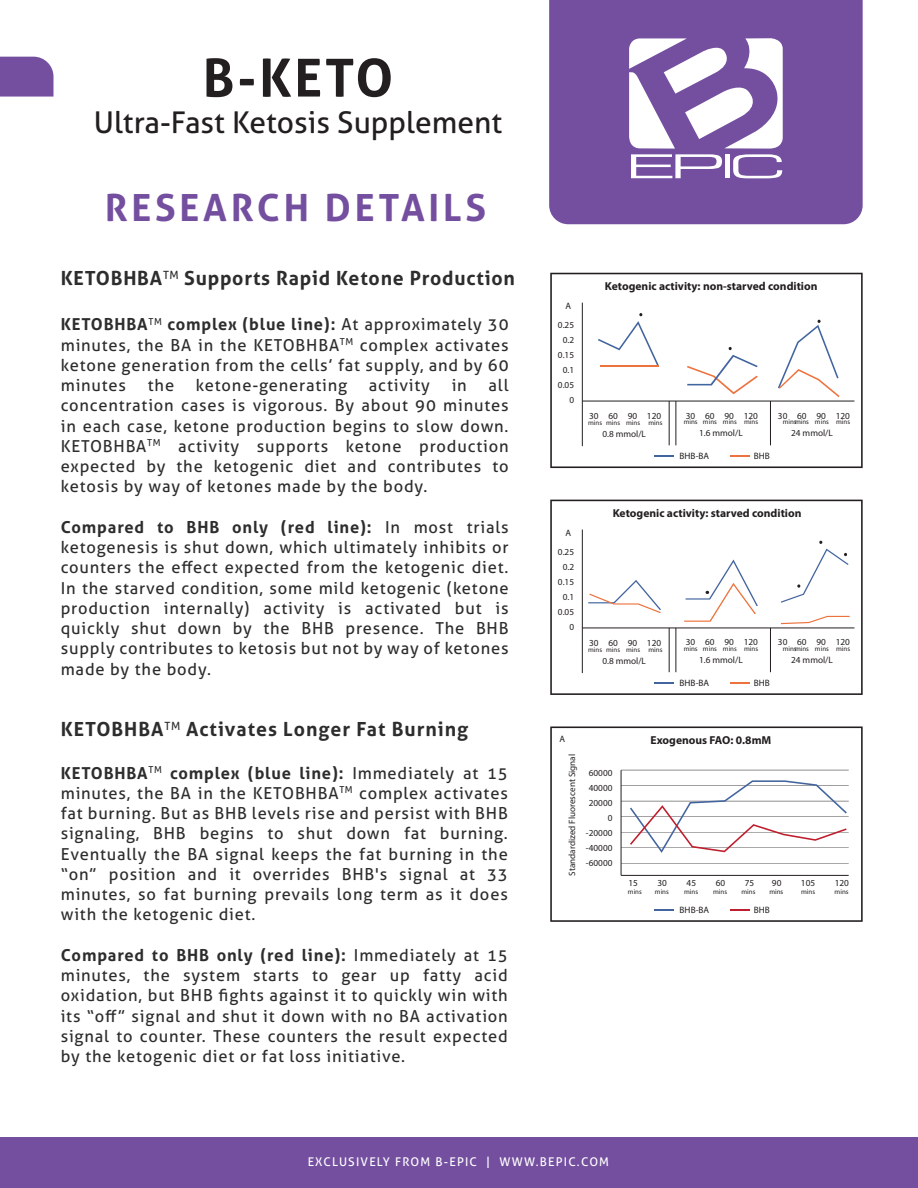
<style>
.page{position:relative;width:918px;height:1188px;background:#fff}
.page>*{position:absolute;margin:0;border:0;box-sizing:border-box;transform-origin:0 0}
.t1{font:700 52.5px "Aller";color:#231f20}
.t2{font:700 37.5px "Aller";letter-spacing:.1em;color:#744fa0}
.t3{font:30px "Aller";color:#231f20}
.t4{font:700 19.5px "Aller";letter-spacing:.04em;color:#2d2d2d}
.t5{font:16.5px/20.2px "Aller";letter-spacing:.05em;color:#2d2d2d;text-align:justify}
.t6{font:12px "Aller";letter-spacing:.1em;color:#fff}
.t7{font:700 11.55px "Myriad Pro";color:#231f20}
.t8{font:9.3px/15px "Myriad Pro";color:#231f20;text-align:right}
.t9{font:9.15px "Myriad Pro";color:#231f20}
.t10{font:6.9px "Myriad Pro";color:#231f20}
.s1{font-weight:700}
</style>
<div class="page">
<div style="left:549px;top:0;width:314px;height:224px;background:#744fa0"></div>
<div style="left:0;top:1137px;width:918px;height:51px;background:#744fa0"></div>
<div style="left:0;top:57px;width:53px;height:40px;background:#744fa0"></div>
<svg style="left:629px;top:38px;width:154px;height:140px"></svg>
<svg style="left:550px;top:273px;width:313px;height:195px"></svg>
<hr style="left:582px;top:303px;width:1px;height:143px;background:#231f20">
<hr style="left:582px;top:401px;width:272px;height:1px;background:#231f20">
<hr style="left:669px;top:401px;width:1px;height:44px;background:#231f20">
<hr style="left:676px;top:401px;width:1px;height:44px;background:#231f20">
<hr style="left:770px;top:401px;width:1px;height:44px;background:#231f20">
<svg style="left:654px;top:456px;width:19px;height:1px"></svg>
<svg style="left:730px;top:456px;width:20px;height:1px"></svg>
<svg style="left:550px;top:500px;width:313px;height:195px"></svg>
<hr style="left:582px;top:530px;width:1px;height:143px;background:#231f20">
<hr style="left:582px;top:628px;width:272px;height:1px;background:#231f20">
<hr style="left:669px;top:628px;width:1px;height:44px;background:#231f20">
<hr style="left:676px;top:628px;width:1px;height:44px;background:#231f20">
<hr style="left:770px;top:628px;width:1px;height:44px;background:#231f20">
<svg style="left:654px;top:682px;width:19px;height:2px"></svg>
<hr style="left:730px;top:682px;width:20px;height:2px;background:#ed733e">
<svg style="left:781px;top:541px;width:68px;height:62px"></svg>
<svg style="left:781px;top:616px;width:69px;height:8px"></svg>
<svg style="left:684px;top:560px;width:74px;height:62px"></svg>
<svg style="left:588px;top:580px;width:73px;height:33px"></svg>
<svg style="left:550px;top:727px;width:313px;height:195px"></svg>
<svg style="left:654px;top:909px;width:19px;height:1px"></svg>
<svg style="left:730px;top:909px;width:20px;height:1px"></svg>
<hr style="left:621px;top:770px;width:1px;height:105px;background:#231f20">
<hr style="left:621px;top:875px;width:228px;height:1px;background:#231f20">
<hr style="left:621px;top:863px;width:228px;height:1px;background:#231f20">
<hr style="left:621px;top:848px;width:228px;height:1px;background:#231f20">
<hr style="left:621px;top:832px;width:228px;height:1px;background:#231f20">
<hr style="left:621px;top:817px;width:228px;height:1px;background:#231f20">
<hr style="left:621px;top:801px;width:228px;height:1px;background:#231f20">
<hr style="left:621px;top:785px;width:228px;height:1px;background:#231f20">
<hr style="left:621px;top:770px;width:228px;height:1px;background:#231f20">
<svg style="left:630px;top:780px;width:217px;height:73px"></svg>
<h1 class="t1" style="left:203px;top:46px;width:192px">B-KETO</h1>
<h3 class="t3" style="left:94px;top:104px;width:410px">Ultra-Fast Ketosis Supplement</h3>
<h2 class="t2" style="left:105px;top:185px;width:383px">RESEARCH DETAILS</h2>
<p class="t4" style="left:61px;top:266px;width:456px">KETOBHBA<sup>TM</sup> Supports Rapid Ketone Production</p>
<p class="t5" style="left:61px;top:314px;width:449px"><span class="s1">KETOBHBA</span><sup>TM</sup> <span class="s1">complex (blue line):</span> At approximately 30 minutes, the BA in the KETOBHBA<sup>TM</sup> complex activates ketone generation from the cells’ fat supply, and by 60 minutes</p>
<p class="t5" style="left:61px;top:375px;width:449px;text-indent:428px">all concentration cases is vigorous. By about 90 minutes in each case, ketone production begins to slow down.<br>KETOBHBA<sup>TM</sup> activity supports ketone production expected by the ketogenic diet and contributes to ketosis by way of ketones made by the body.</p>
<p class="t5" style="left:61px;top:517px;width:449px"><span class="s1">Compared to BHB only (red line):</span> In most trials ketogenesis is shut down, which ultimately inhibits or counters the effect expected from the ketogenic diet.<br>In the starved condition, some mild ketogenic (ketone production internally) activity is activated but is quickly shut down by the BHB presence. The BHB supply contributes to ketosis but not by way of ketones made by the body.</p>
<p class="t5" style="left:148px;top:375px;width:28px">the</p>
<p class="t5" style="left:196px;top:375px;width:153px">ketone-generating</p>
<p class="t5" style="left:369px;top:375px;width:63px">activity</p>
<p class="t5" style="left:452px;top:375px;width:17px">in</p>
<p class="t4" style="left:61px;top:717px;width:409px">KETOBHBA<sup>TM</sup> Activates Longer Fat Burning</p>
<p class="t5" style="left:61px;top:763px;width:449px"><span class="s1">KETOBHBA</span><sup>TM</sup> <span class="s1">complex (blue line):</span> Immediately at 15 minutes, the BA in the KETOBHBA<sup>TM</sup> complex activates fat burning. But as BHB levels rise and persist with BHB signaling, BHB begins to shut down fat burning.<br>Eventually the BA signal keeps the fat burning in the “on” position and it overrides BHB's signal at 33 minutes, so fat burning prevails long term as it does with the ketogenic diet.</p>
<p class="t5" style="left:61px;top:945px;width:449px"><span class="s1">Compared to BHB only (red line):</span> Immediately at 15 minutes, the system starts to gear up fatty acid oxidation, but BHB fights against it to quickly win with its “off” signal and shut it down with no BA activation signal to counter. These counters the result expected by the ketogenic diet or fat loss initiative.</p>
<p class="t8" style="left:558px;top:296px;width:18px;line-height:19.5px;text-align:center">A<br>0.25</p>
<p class="t8" style="left:558px;top:333px;width:18px">0.2<br>0.15<br>0.1<br>0.05<br>0</p>
<p class="t7" style="left:605px;top:278px;width:214px">Ketogenic activity: non-starved condition</p>
<p class="t8" style="left:589px;top:409px;width:74px">30 60 90 120</p>
<p class="t10" style="left:588px;top:419px;width:76px">mins mins mins mins</p>
<p class="t8" style="left:686px;top:408px;width:74px">30 60 90 120</p>
<p class="t10" style="left:684px;top:418px;width:76px">mins mins mins mins</p>
<p class="t8" style="left:778px;top:408px;width:74px">30 60 90 120</p>
<p class="t10" style="left:783px;top:418px;width:69px">minsmins mins mins</p>
<p class="t8" style="left:602px;top:426px;width:45px">0.8 mmol/L</p>
<p class="t8" style="left:699px;top:426px;width:45px">1.6 mmol/L</p>
<p class="t8" style="left:680px;top:448px;width:31px">BHB-BA</p>
<p class="t8" style="left:754px;top:448px;width:18px">BHB</p>
<p class="t8" style="left:791px;top:426px;width:43px">24 mmol/L</p>
<p class="t8" style="left:558px;top:523px;width:18px;line-height:19.5px;text-align:center">A<br>0.25</p>
<p class="t8" style="left:558px;top:559px;width:18px">0.2<br>0.15<br>0.1<br>0.05<br>0</p>
<p class="t7" style="left:613px;top:505px;width:190px">Ketogenic activity: starved condition</p>
<p class="t8" style="left:589px;top:635px;width:74px">30 60 90 120</p>
<p class="t10" style="left:588px;top:645px;width:76px">mins mins mins mins</p>
<p class="t8" style="left:686px;top:635px;width:74px">30 60 90 120</p>
<p class="t10" style="left:684px;top:645px;width:76px">mins mins mins mins</p>
<p class="t8" style="left:778px;top:635px;width:74px">30 60 90 120</p>
<p class="t10" style="left:783px;top:645px;width:69px">minsmins mins mins</p>
<p class="t8" style="left:602px;top:653px;width:45px">0.8 mmol/L</p>
<p class="t8" style="left:699px;top:652px;width:45px">1.6 mmol/L</p>
<p class="t8" style="left:680px;top:675px;width:31px">BHB-BA</p>
<p class="t8" style="left:754px;top:675px;width:18px">BHB</p>
<p class="t8" style="left:791px;top:652px;width:43px">24 mmol/L</p>
<p class="t8" style="left:559px;top:731px;width:7px">A</p>
<p class="t9" style="left:566px;top:876px;width:123px;rotate:-90deg">Standardized Fluorescent Signal</p>
<p class="t8" style="left:586px;top:765px;width:28px">60000<br>40000<br>20000<br>0 -20000 -40000 -60000</p>
<p class="t7" style="left:651px;top:732px;width:122px">Exogenous FAO: 0.8mM</p>
<p class="t8" style="left:629px;top:876px;width:11px">15</p>
<p class="t8" style="left:658px;top:876px;width:11px">30</p>
<p class="t8" style="left:687px;top:876px;width:11px">45</p>
<p class="t8" style="left:716px;top:876px;width:11px">60</p>
<p class="t8" style="left:745px;top:876px;width:11px">75</p>
<p class="t8" style="left:772px;top:876px;width:11px">90</p>
<p class="t8" style="left:801px;top:876px;width:16px">105</p>
<p class="t8" style="left:835px;top:876px;width:16px">120</p>
<p class="t8" style="left:680px;top:902px;width:31px">BHB-BA</p>
<p class="t8" style="left:754px;top:902px;width:18px">BHB</p>
<p class="t10" style="left:628px;top:887px;width:15px">mins</p>
<p class="t10" style="left:655px;top:887px;width:15px">mins</p>
<p class="t10" style="left:684px;top:887px;width:15px">mins</p>
<p class="t10" style="left:713px;top:887px;width:15px">mins</p>
<p class="t10" style="left:742px;top:887px;width:15px">mins</p>
<p class="t10" style="left:769px;top:887px;width:15px">mins</p>
<p class="t10" style="left:801px;top:887px;width:15px">mins</p>
<p class="t10" style="left:835px;top:887px;width:15px">mins</p>
<p class="t6" style="left:308px;top:1154px;width:303px">EXCLUSIVELY FROM B-EPIC | WWW.BEPIC.COM</p>
</div>
